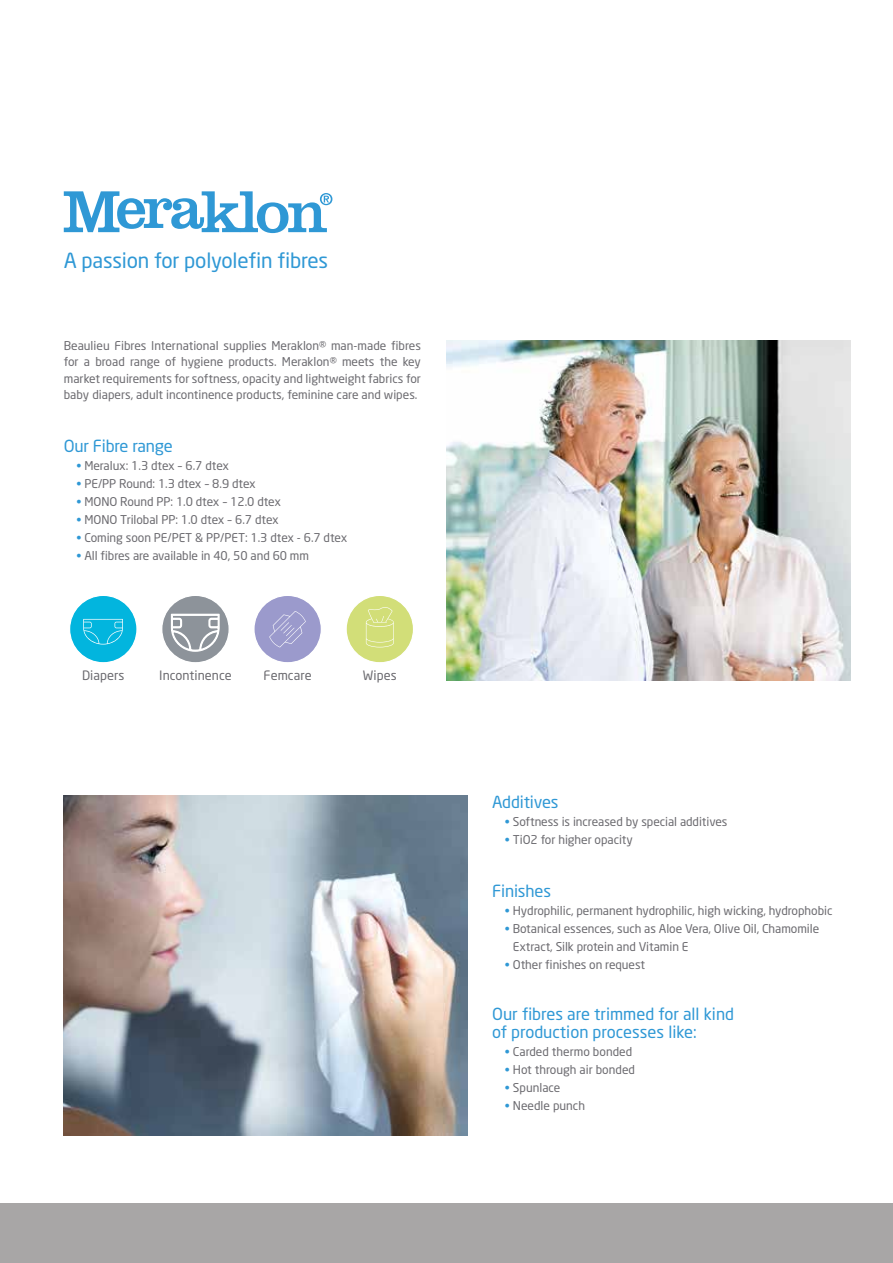
<style>
.page{position:relative;width:893px;height:1263px;background:#fff}
.page>*{position:absolute;margin:0;border:0;box-sizing:border-box;transform-origin:0 0}
.t1{font:20.7px "Neo Sans";letter-spacing:-.01em;color:#2f98d5}
.t2{font:16.5px/18px "Neo Sans";color:#2f98d5}
.t3{font:12.75px "Neo Sans";letter-spacing:.005em;color:#6c6b70}
.t4{font:12px/16.5px "Neo Sans";letter-spacing:-.005em;color:#6c6b70}
.s1{color:#2f98d5}
</style>
<div class="page">
<div style="left:0;top:1203px;width:893px;height:60px;background:#a8a6a6"></div>
<img style="left:64px;top:795px;width:404px;height:340px">
<svg style="left:64px;top:191px;width:268px;height:42px"></svg>
<img style="left:446px;top:340px;width:404px;height:340px">
<div style="left:70px;top:595px;width:67px;height:68px;background:#02b5de;border-radius:50%"></div>
<svg style="left:83px;top:619px;width:40px;height:25px"></svg>
<div style="left:69px;top:595px;width:69px;height:68px;border:1px solid #fff;border-radius:50%"></div>
<div style="left:162px;top:595px;width:67px;height:68px;background:#8d939a;border-radius:50%"></div>
<svg style="left:170px;top:597px;width:50px;height:55px"></svg>
<div style="left:161px;top:595px;width:69px;height:68px;border:1px solid #fff;border-radius:50%"></div>
<div style="left:254px;top:595px;width:67px;height:68px;background:#9b9acc;border-radius:50%"></div>
<svg style="left:269px;top:611px;width:37px;height:36px"></svg>
<div style="left:253px;top:595px;width:69px;height:68px;border:1px solid #fff;border-radius:50%"></div>
<div style="left:346px;top:595px;width:67px;height:68px;background:#d2de78;border-radius:50%"></div>
<svg style="left:366px;top:607px;width:28px;height:40px"></svg>
<div style="left:345px;top:595px;width:69px;height:68px;border:1px solid #fff;border-radius:50%"></div>
<h1 class="t1" style="left:64px;top:247px;width:266px">A passion for polyolefin fibres</h1>
<p class="t4" style="left:64px;top:337px;width:359px;text-align:justify">Beaulieu Fibres International supplies Meraklon® man-made fibres for a broad range of hygiene products. Meraklon® meets the key market requirements for softness, opacity and lightweight fabrics for baby diapers, adult incontinence products, feminine care and wipes.</p>
<h2 class="t2" style="left:64px;top:437px;width:111px">Our Fibre range</h2>
<p class="t4" style="left:77px;top:457px;width:154px"><span class="s1">•</span> Meralux: 1.3 dtex – 6.7 dtex</p>
<p class="t4" style="left:77px;top:475px;width:181px"><span class="s1">•</span> PE/PP Round: 1.3 dtex – 8.9 dtex</p>
<p class="t4" style="left:77px;top:493px;width:206px"><span class="s1">•</span> MONO Round PP: 1.0 dtex – 12.0 dtex</p>
<p class="t4" style="left:77px;top:511px;width:204px"><span class="s1">•</span> MONO Trilobal PP: 1.0 dtex – 6.7 dtex</p>
<p class="t4" style="left:77px;top:529px;width:272px"><span class="s1">•</span> Coming soon PE/PET &amp; PP/PET: 1.3 dtex - 6.7 dtex</p>
<p class="t4" style="left:77px;top:547px;width:234px"><span class="s1">•</span> All fibres are available in 40, 50 and 60 mm</p>
<p class="t3" style="left:82px;top:668px;width:44px">Diapers</p>
<p class="t3" style="left:159px;top:668px;width:74px">Incontinence</p>
<p class="t3" style="left:264px;top:668px;width:50px">Femcare</p>
<p class="t3" style="left:363px;top:668px;width:35px">Wipes</p>
<h2 class="t2" style="left:492px;top:793px;width:68px">Additives</h2>
<p class="t4" style="left:505px;top:813px;width:224px"><span class="s1">•</span> Softness is increased by special additives</p>
<p class="t4" style="left:505px;top:831px;width:129px"><span class="s1">•</span> TiO2 for higher opacity</p>
<h2 class="t2" style="left:492px;top:882px;width:60px">Finishes</h2>
<p class="t4" style="left:505px;top:902px;width:329px"><span class="s1">•</span> Hydrophilic, permanent hydrophilic, high wicking, hydrophobic</p>
<p class="t4" style="left:513px;top:919px;width:308px;line-height:18px;text-indent:-8px"><span class="s1">•</span> Botanical essences, such as Aloe Vera, Olive Oil, Chamomile<br>Extract, Silk protein and Vitamin E</p>
<p class="t4" style="left:505px;top:956px;width:142px"><span class="s1">•</span> Other finishes on request</p>
<h2 class="t2" style="left:492px;top:1005px;width:243px">Our fibres are trimmed for all kind of production processes like:</h2>
<p class="t4" style="left:505px;top:1043px;width:129px"><span class="s1">•</span> Carded thermo bonded</p>
<p class="t4" style="left:505px;top:1061px;width:132px"><span class="s1">•</span> Hot through air bonded</p>
<p class="t4" style="left:505px;top:1079px;width:57px"><span class="s1">•</span> Spunlace</p>
<p class="t4" style="left:505px;top:1097px;width:82px"><span class="s1">•</span> Needle punch</p>
</div>
